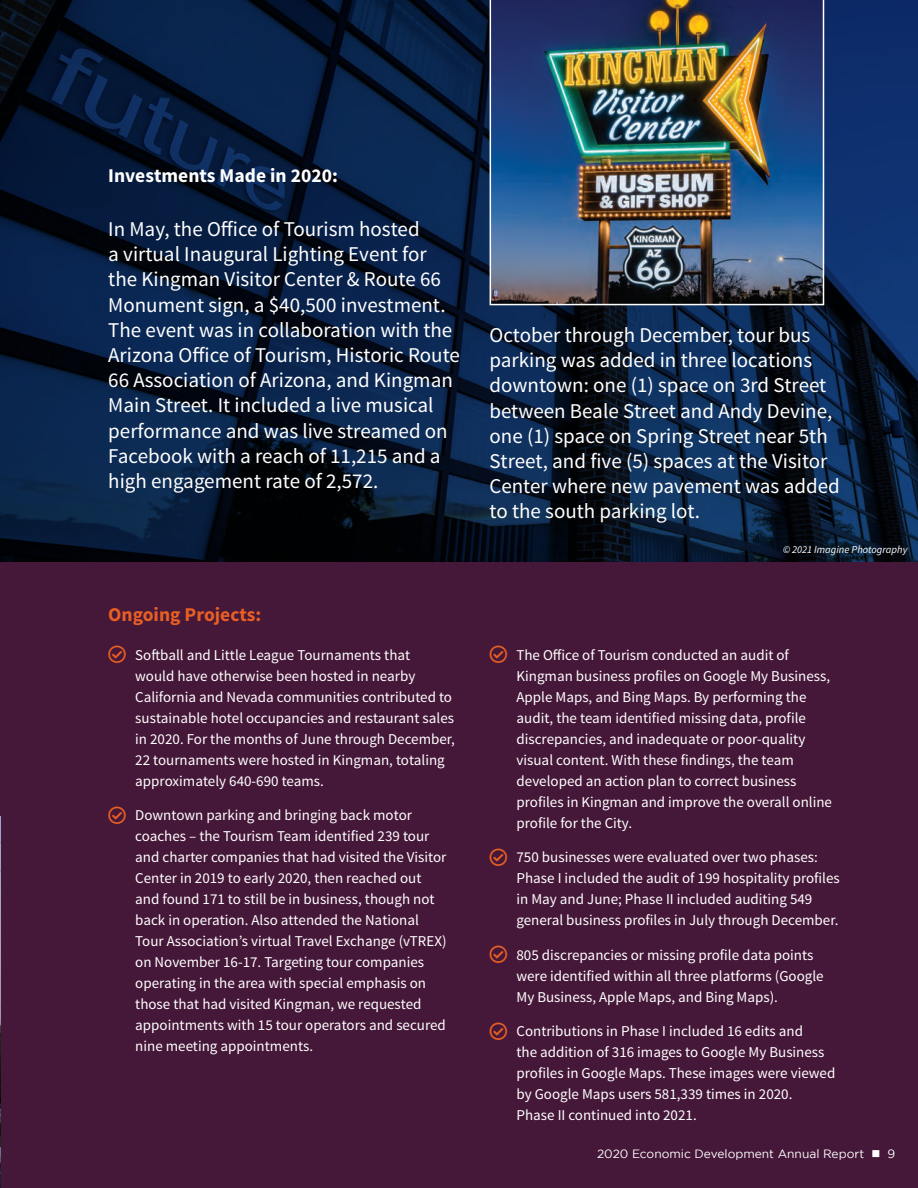
<style>
.page{position:relative;width:918px;height:1188px;background:#fff}
.page>*{position:absolute;margin:0;border:0;box-sizing:border-box;transform-origin:0 0}
.deck{font:21px/25.2px "Source Sans Pro";color:#fff}
.t1{font:700 19.5px "Source Sans Pro";color:#fff}
.t2{font:700 19.5px "Source Sans Pro";color:#e65f24}
.t3{font:15px/21px "Source Sans Pro";color:#fff}
.t4{font:12px "Gotham";color:#fff}
.body{font:italic 10.5px "Source Sans Pro";color:#fff}
</style>
<div class="page">
<div style="left:0;top:562px;width:918px;height:626px;background:#451738"></div>
<img style="left:0;top:0;width:918px;height:562px">
<img style="left:0;top:816px;width:1px;height:372px">
<img style="left:490px;top:0;width:334px;height:305px">
<p class="t1" style="left:108px;top:163px;width:231px">Investments Made in 2020:</p>
<p class="deck" style="left:108px;top:217px;width:353px">In May, the Office of Tourism hosted<br>a virtual Inaugural Lighting Event for the Kingman Visitor Center &amp; Route 66<br>Monument sign, a $40,500 investment.<br>The event was in collaboration with the Arizona Office of Tourism, Historic Route 66 Association of Arizona, and Kingman Main Street. It included a live musical performance and was live streamed on Facebook with a reach of 11,215 and a high engagement rate of 2,572.</p>
<p class="t2" style="left:108px;top:602px;width:155px">Ongoing Projects:</p>
<p class="t3" style="left:135px;top:645px;width:321px">Softball and Little League Tournaments that<br>would have otherwise been hosted in nearby California and Nevada communities contributed to sustainable hotel occupancies and restaurant sales in 2020. For the months of June through December, 22 tournaments were hosted in Kingman, totaling approximately 640-690 teams.</p>
<p class="t3" style="left:135px;top:805px;width:313px">Downtown parking and bringing back motor coaches – the Tourism Team identified 239 tour and charter companies that had visited the Visitor Center in 2019 to early 2020, then reached out and found 171 to still be in business, though not back in operation. Also attended the National Tour Association’s virtual Travel Exchange (vTREX) on November 16-17. Targeting tour companies operating in the area with special emphasis on those that had visited Kingman, we requested appointments with 15 tour operators and secured nine meeting appointments.</p>
<p class="deck" style="left:490px;top:323px;width:352px">October through December, tour bus parking was added in three locations downtown: one (1) space on 3rd Street between Beale Street and Andy Devine, one (1) space on Spring Street near 5th Street, and five (5) spaces at the Visitor Center where new pavement was added to the south parking lot.</p>
<p class="body" style="left:783px;top:543px;width:126px">© 2021 Imagine Photography</p>
<p class="t3" style="left:517px;top:645px;width:317px">The Office of Tourism conducted an audit of Kingman business profiles on Google My Business, Apple Maps, and Bing Maps. By performing the audit, the team identified missing data, profile discrepancies, and inadequate or poor-quality visual content. With these findings, the team developed an action plan to correct business profiles in Kingman and improve the overall online profile for the City.</p>
<p class="t3" style="left:517px;top:847px;width:325px">750 businesses were evaluated over two phases:<br>Phase I included the audit of 199 hospitality profiles in May and June; Phase II included auditing 549 general business profiles in July through December.</p>
<p class="t3" style="left:517px;top:945px;width:309px">805 discrepancies or missing profile data points were identified within all three platforms (Google<br>My Business, Apple Maps, and Bing Maps).</p>
<p class="t3" style="left:517px;top:1021px;width:320px">Contributions in Phase I included 16 edits and<br>the addition of 316 images to Google My Business profiles in Google Maps. These images were viewed by Google Maps users 581,339 times in 2020.<br>Phase II continued into 2021.</p>
<p class="t4" style="left:597px;top:1147px;width:300px">2020 Economic Development Annual Report ■ 9</p>
</div>
